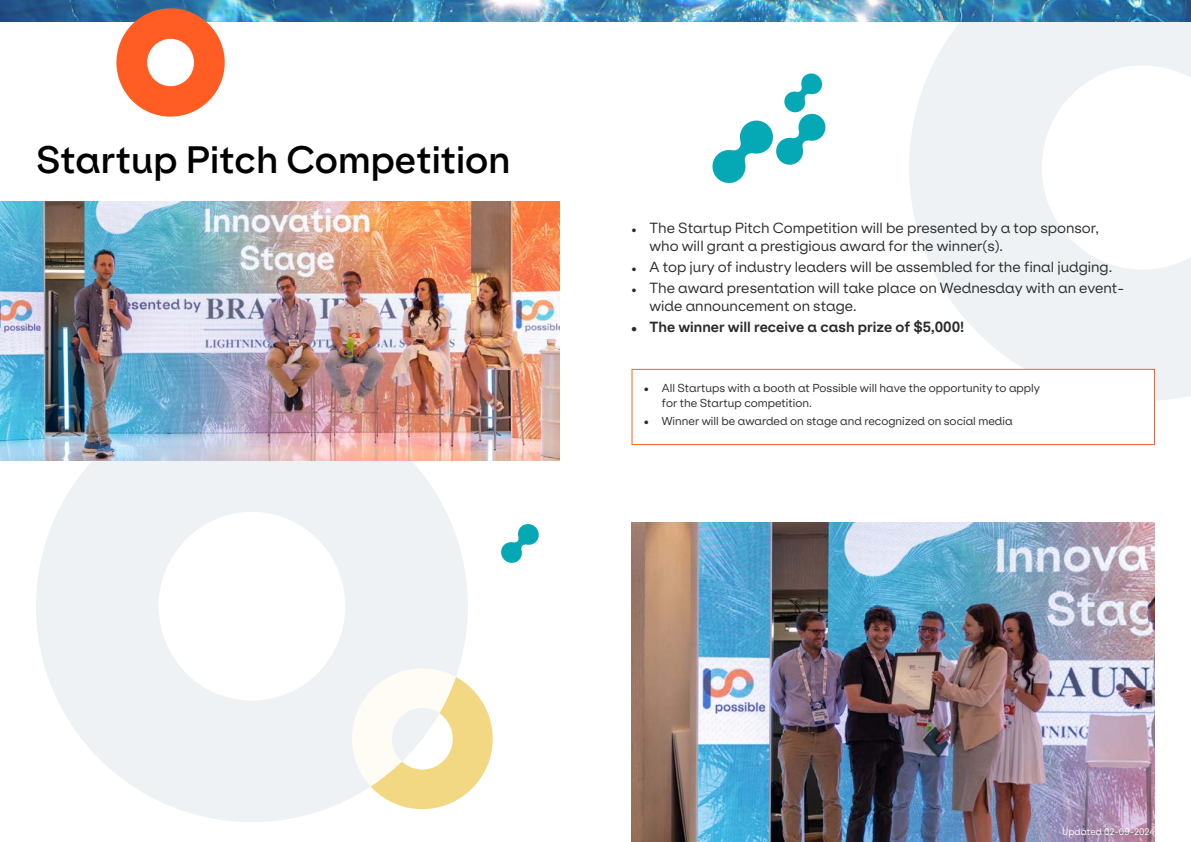
<style>
.page{position:relative;width:1191px;height:842px;background:#fff}
.page>*{position:absolute;margin:0;border:0;box-sizing:border-box;transform-origin:0 0}
.Expo_Hall{font:600 36.3px "ES Klarheit Kurrent";color:#000}
.t1{font:14px/18px "ES Klarheit Kurrent";color:#2a2a2a}
.t2{font:700 14px "ES Klarheit Kurrent";color:#2a2a2a}
.t3{font:11px/15px "ES Klarheit Kurrent";color:#2a2a2a}
.t4{font:9px "ES Klarheit Kurrent";color:#fff}
.s1{font-size:11px}
</style>
<div class="page">
<svg style="left:36px;top:460px;width:432px;height:362px;fill:#eef2f4"></svg>
<svg style="left:909px;top:22px;width:282px;height:378px;fill:#eef2f4"></svg>
<svg style="left:631px;top:368px;width:524px;height:78px"></svg>
<img style="left:631px;top:522px;width:524px;height:320px">
<img style="left:0;top:0;width:1191px;height:22px">
<svg style="left:116px;top:8px;width:109px;height:109px"></svg>
<svg style="left:352px;top:668px;width:141px;height:141px"></svg>
<img style="left:0;top:202px;width:559px;height:258px">
<svg style="left:712px;top:73px;width:114px;height:110px"></svg>
<svg style="left:501px;top:524px;width:38px;height:39px"></svg>
<p class="Expo_Hall" style="left:36px;top:129px;width:476px">Startup Pitch Competition</p>
<p class="t1" style="left:649px;top:218px;width:451px;text-indent:-18px"><span class="s1">•</span> The Startup Pitch Competition will be presented by a top sponsor, who will grant a prestigious award for the winner(s).</p>
<p class="t1" style="left:631px;top:257px;width:482px"><span class="s1">•</span> A top jury of industry leaders will be assembled for the final judging.</p>
<p class="t1" style="left:649px;top:277px;width:476px;text-indent:-18px"><span class="s1">•</span> The award presentation will take place on Wednesday with an event&shy;wide announcement on stage.</p>
<p class="t2" style="left:631px;top:315px;width:334px"><span class="s1">•</span> The winner will receive a cash prize of $5,000!</p>
<p class="t3" style="left:662px;top:379px;width:380px;text-indent:-18px">• All Startups with a booth at Possible will have the opportunity to apply for the Startup competition.</p>
<p class="t3" style="left:644px;top:412px;width:370px">• Winner will be awarded on stage and recognized on social media</p>
<p class="t4" style="left:1062px;top:824px;width:94px">Updated 02-09-2024</p>
</div>
